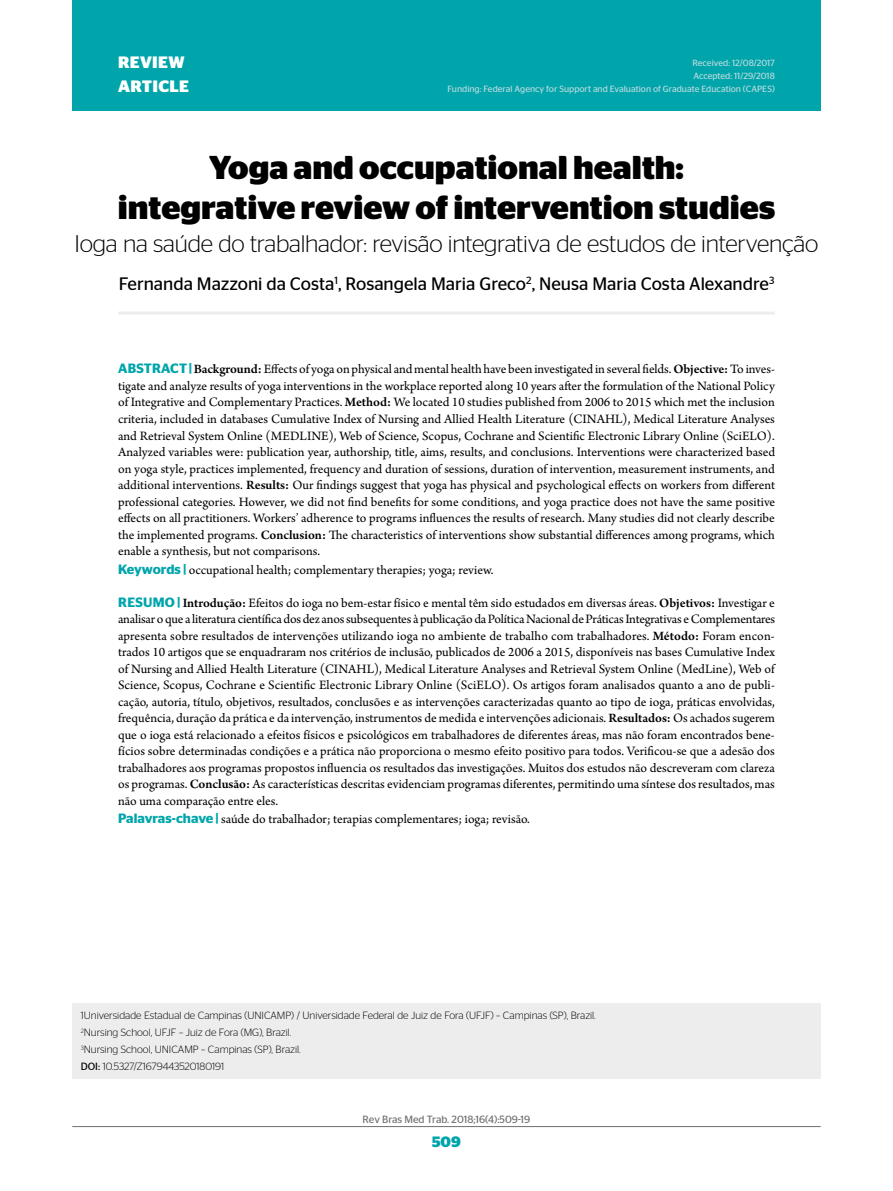
<style>
.page{position:relative;width:893px;height:1191px;background:#fff}
.page>*{position:absolute;margin:0;border:0;box-sizing:border-box;transform-origin:0 0}
.t1{font:700 33px/39.6px "Stag Sans";color:#000;text-align:center}
.t2{font:300 24px "Stag Sans";letter-spacing:-.01em;color:#000}
.t3{font:18px "Stag Sans";color:#000}
.t4{font:700 16.5px/24px "Stag Sans";letter-spacing:.02em;color:#fff}
.t5{font:700 15px "Stag Sans";color:#00a5ac}
.t6{font:13.5px/16.5px "Arno Pro";letter-spacing:-.005em;color:#000;text-align:justify}
.t7{font:300 10.5px/16.8px "Stag Sans";color:#000}
.t8{font:10.5px "Stag Sans";color:#706f6f}
.t9{font:9px/12.9px "Stag Sans";color:#bcdbde;text-align:right}
.s1{font-family:"Stag Sans";font-weight:600;color:#00a5ac}
.s2{font-weight:600}
.s3{font-weight:400}
</style>
<div class="page">
<hr style="left:72px;top:1126px;width:749px;height:1px;background:#706f6f">
<div style="left:72px;top:0;width:749px;height:111px;background:#00a5ac"></div>
<div style="left:72px;top:1002px;width:749px;height:76px;background:#ededed"></div>
<hr style="left:118px;top:311px;width:657px;height:3px;background:#ededed">
<p class="t4" style="left:118px;top:50px;width:72px">REVIEW<br>ARTICLE</p>
<p class="t9" style="left:447px;top:56px;width:329px">Received: 12/08/2017<br>Accepted: 11/29/2018<br>Funding: Federal Agency for Support and Evaluation of Graduate Education (CAPES)</p>
<h1 class="t1" style="left:118px;top:148px;width:659px">Yoga and occupational health: integrative review of intervention studies</h1>
<h2 class="t2" style="left:75px;top:230px;width:745px">Ioga na saúde do trabalhador: revisão integrativa de estudos de intervenção</h2>
<h3 class="t3" style="left:119px;top:274px;width:657px">Fernanda Mazzoni da Costa<sup>1</sup>, Rosangela Maria Greco<sup>2</sup>, Neusa Maria Costa Alexandre<sup>3</sup></h3>
<p class="t6" style="left:118px;top:362px;width:659px"><span class="s1">ABSTRACT |</span><span class="s2">Background:</span> Effects of yoga on physical and mental health have been investigated in several fields. <span class="s2">Objective:</span> To inves&shy;tigate and analyze results of yoga interventions in the workplace reported along 10 years after the formulation of the National Policy of Integrative and Complementary Practices. <span class="s2">Method:</span> We located 10 studies published from 2006 to 2015 which met the inclusion criteria, included in databases Cumulative Index of Nursing and Allied Health Literature (CINAHL), Medical Literature Analyses and Retrieval System Online (MEDLINE), Web of Science, Scopus, Cochrane and Scientific Electronic Library Online (SciELO).<br>Analyzed variables were: publication year, authorship, title, aims, results, and conclusions. Interventions were characterized based on yoga style, practices implemented, frequency and duration of sessions, duration of intervention, measurement instruments, and additional interventions. <span class="s2">Results:</span> Our findings suggest that yoga has physical and psychological effects on workers from different professional categories. However, we did not find benefits for some conditions, and yoga practice does not have the same positive effects on all practitioners. Workers’ adherence to programs influences the results of research. Many studies did not clearly describe the implemented programs. <span class="s2">Conclusion:</span> The characteristics of interventions show substantial differences among programs, which enable a synthesis, but not comparisons.</p>
<p class="t6" style="left:118px;top:562px;width:377px"><span class="s1">Keywords |</span> occupational health; complementary therapies; yoga; review.</p>
<p class="t6" style="left:118px;top:595px;width:659px"><span class="s1">RESUMO |</span> <span class="s2">Introdução:</span> Efeitos do ioga no bem-estar físico e mental têm sido estudados em diversas áreas. <span class="s2">Objetivos:</span> Investigar e analisar o que a literatura científica dos dez anos subsequentes à publicação da Política Nacional de Práticas Integrativas e Complementares apresenta sobre resultados de intervenções utilizando ioga no ambiente de trabalho com trabalhadores. <span class="s2">Método:</span> Foram encon&shy;trados 10 artigos que se enquadraram nos critérios de inclusão, publicados de 2006 a 2015, disponíveis nas bases Cumulative Index of Nursing and Allied Health Literature (CINAHL), Medical Literature Analyses and Retrieval System Online (MedLine), Web of Science, Scopus, Cochrane e Scientific Electronic Library Online (SciELO). Os artigos foram analisados quanto a ano de publi&shy;cação, autoria, título, objetivos, resultados, conclusões e as intervenções caracterizadas quanto ao tipo de ioga, práticas envolvidas, frequência, duração da prática e da intervenção, instrumentos de medida e intervenções adicionais. <span class="s2">Resultados:</span> Os achados sugerem que o ioga está relacionado a efeitos físicos e psicológicos em trabalhadores de diferentes áreas, mas não foram encontrados bene&shy;fícios sobre determinadas condições e a prática não proporciona o mesmo efeito positivo para todos. Verificou-se que a adesão dos trabalhadores aos programas propostos influencia os resultados das investigações. Muitos dos estudos não descreveram com clareza os programas. <span class="s2">Conclusão:</span> As características descritas evidenciam programas diferentes, permitindo uma síntese dos resultados, mas não uma comparação entre eles.</p>
<p class="t6" style="left:118px;top:811px;width:413px"><span class="s1">Palavras-chave |</span> saúde do trabalhador; terapias complementares; ioga; revisão.</p>
<p class="t7" style="left:81px;top:1007px;width:517px">1Universidade Estadual de Campinas (UNICAMP) / Universidade Federal de Juiz de Fora (UFJF) – Campinas (SP), Brazil.<br><sup>2</sup>Nursing School, UFJF – Juiz de Fora (MG), Brazil.<br><sup>3</sup>Nursing School, UNICAMP – Campinas (SP), Brazil.<br><span class="s3">DOI:</span> 10.5327/Z1679443520180191</p>
<p class="t8" style="left:363px;top:1113px;width:169px">Rev Bras Med Trab. 2018;16(4):509-19</p>
<p class="t5" style="left:432px;top:1132px;width:30px">509</p>
</div>
